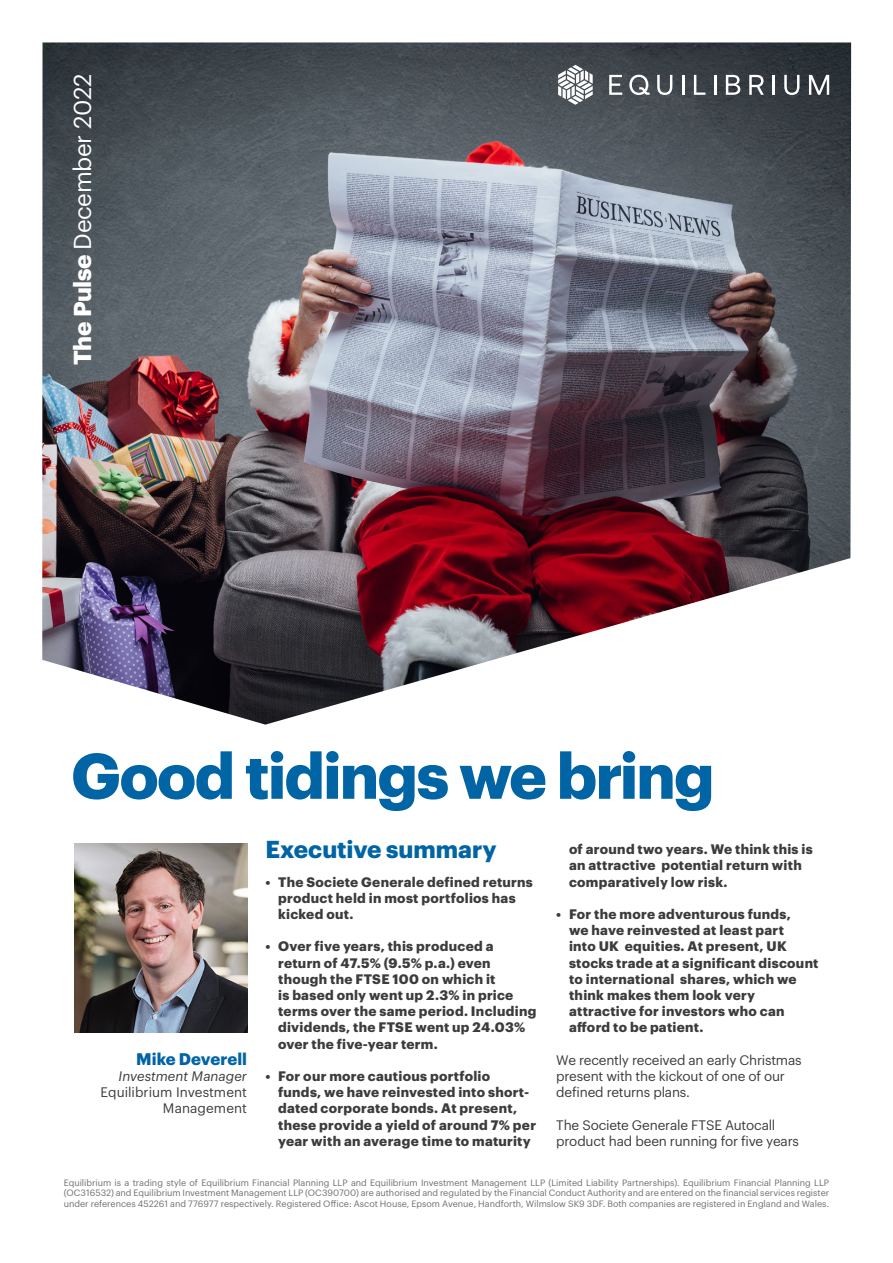
<style>
.page{position:relative;width:893px;height:1263px;background:#fff}
.page>*{position:absolute;margin:0;border:0;box-sizing:border-box;transform-origin:0 0}
.t1{font:700 63px "Graphik";letter-spacing:-.03em;color:#0064a5}
.t2{font:24px "Graphik";letter-spacing:-.015em;color:#fff}
.t3{font:700 24px "Graphik";color:#0064a5}
.t4{font:700 16.5px "Graphik";color:#0064a5}
.t5{font:700 13.5px/16.2px "Graphik";letter-spacing:.02em;color:#3c3c3b}
.t6{font:13.5px/16.2px "Graphik";letter-spacing:-.01em;color:#3c3c3b}
.t7{font:italic 13.5px "Graphik";color:#3c3c3b}
.t8{font:9px/10.8px "Graphik";color:#706f6f;text-align:justify}
.s1{font-weight:700}
</style>
<div class="page">
<img style="left:42px;top:42px;width:809px;height:683px">
<svg style="left:558px;top:65px;width:35px;height:40px"></svg>
<svg style="left:609px;top:75px;width:13px;height:20px"></svg>
<svg style="left:629px;top:75px;width:21px;height:20px"></svg>
<svg style="left:657px;top:75px;width:15px;height:20px"></svg>
<hr style="left:682px;top:75px;width:2px;height:20px;background:#fff">
<svg style="left:694px;top:75px;width:11px;height:20px"></svg>
<hr style="left:714px;top:75px;width:2px;height:20px;background:#fff">
<svg style="left:726px;top:75px;width:14px;height:20px"></svg>
<svg style="left:749px;top:75px;width:15px;height:20px"></svg>
<hr style="left:772px;top:75px;width:3px;height:20px;background:#fff">
<svg style="left:784px;top:75px;width:15px;height:20px"></svg>
<svg style="left:809px;top:75px;width:20px;height:20px"></svg>
<img style="left:74px;top:843px;width:173px;height:189px">
<h2 class="t2" style="left:64px;top:365px;width:293px;rotate:-90deg"><span class="s1">The Pulse</span> December 2022</h2>
<h1 class="t1" style="left:71px;top:727px;width:645px">Good tidings we bring</h1>
<h2 class="t3" style="left:265px;top:830px;width:233px">Executive summary</h2>
<p class="t5" style="left:278px;top:872px;width:256px;text-indent:-13px">• The Societe Generale defined returns product held in most portfolios has kicked out.</p>
<p class="t5" style="left:278px;top:937px;width:260px;text-indent:-13px">• Over five years, this produced a return of 47.5% (9.5% p.a.) even though the FTSE 100 on which it<br>is based only went up 2.3% in price terms over the same period. Including dividends, the FTSE went up 24.03% over the five-year term.</p>
<p class="t5" style="left:278px;top:1067px;width:260px;text-indent:-13px">• For our more cautious portfolio funds, we have reinvested into short&shy;dated corporate bonds. At present, these provide a yield of around 7% per year with an average time to maturity</p>
<p class="t5" style="left:569px;top:840px;width:245px">of around two years. We think this is an attractive potential return with comparatively low risk.</p>
<p class="t5" style="left:569px;top:905px;width:251px;text-indent:-13px">• For the more adventurous funds,<br>we have reinvested at least part<br>into UK equities. At present, UK stocks trade at a significant discount to international shares, which we think makes them look very attractive for investors who can afford to be patient.</p>
<p class="t6" style="left:556px;top:1051px;width:247px">We recently received an early Christmas present with the kickout of one of our defined returns plans.</p>
<p class="t6" style="left:556px;top:1115px;width:244px">The Societe Generale FTSE Autocall product had been running for five years</p>
<p class="t4" style="left:136px;top:1046px;width:112px">Mike Deverell</p>
<p class="t7" style="left:119px;top:1066px;width:130px">Investment Manager</p>
<p class="t6" style="left:101px;top:1083px;width:148px;text-align:right">Equilibrium Investment<br>Management</p>
<p class="t8" style="left:64px;top:1176px;width:767px">Equilibrium is a trading style of Equilibrium Financial Planning LLP and Equilibrium Investment Management LLP (Limited Liability Partnerships). Equilibrium Financial Planning LLP (OC316532) and Equilibrium Investment Management LLP (OC390700) are authorised and regulated by the Financial Conduct Authority and are entered on the financial services register under references 452261 and 776977 respectively. Registered Office: Ascot House, Epsom Avenue, Handforth, Wilmslow SK9 3DF. Both companies are registered in England and Wales.</p>
</div>
